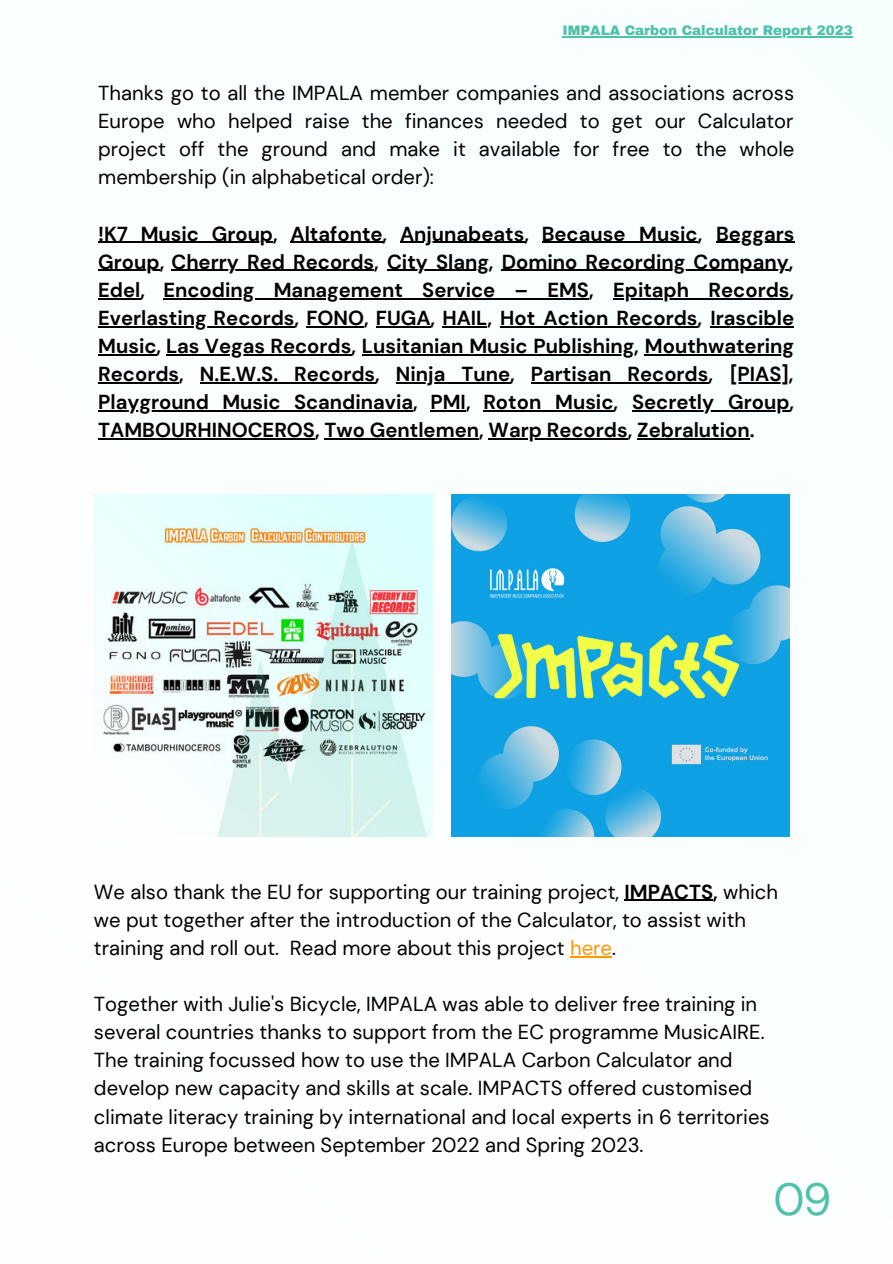
<style>
.page{position:relative;width:893px;height:1264px;background:#fff}
.page>*{position:absolute;margin:0;border:0;box-sizing:border-box;transform-origin:0 0}
.t1{font:45px "DM Sans";color:#4ec2a9}
.t2{font:20.25px/28px "DM Sans";color:#000}
.t3{font:700 20.25px/28px "DM Sans";color:#000;text-align:justify}
.t4{font:900 13.5px "Archivo";color:#4ec2a9}
.s1{font-weight:700}
.s2{color:#f90}
</style>
<div class="page">
<img style="left:93px;top:36px;width:760px;height:922px">
<img style="left:94px;top:494px;width:338px;height:342px">
<img style="left:451px;top:494px;width:338px;height:342px">
<hr style="left:98px;top:242px;width:175px;height:1px;background:#000">
<hr style="left:290px;top:242px;width:92px;height:1px;background:#000">
<hr style="left:400px;top:242px;width:124px;height:1px;background:#000">
<hr style="left:541px;top:242px;width:156px;height:1px;background:#000">
<hr style="left:716px;top:242px;width:78px;height:1px;background:#000">
<hr style="left:98px;top:270px;width:62px;height:1px;background:#000">
<hr style="left:171px;top:270px;width:203px;height:1px;background:#000">
<hr style="left:387px;top:270px;width:102px;height:1px;background:#000">
<hr style="left:502px;top:270px;width:286px;height:1px;background:#000">
<hr style="left:98px;top:298px;width:42px;height:1px;background:#000">
<hr style="left:163px;top:298px;width:426px;height:1px;background:#000">
<hr style="left:613px;top:298px;width:176px;height:1px;background:#000">
<hr style="left:98px;top:326px;width:196px;height:1px;background:#000">
<hr style="left:306px;top:326px;width:58px;height:1px;background:#000">
<hr style="left:376px;top:326px;width:54px;height:1px;background:#000">
<hr style="left:442px;top:326px;width:45px;height:1px;background:#000">
<hr style="left:500px;top:326px;width:197px;height:1px;background:#000">
<hr style="left:710px;top:326px;width:84px;height:1px;background:#000">
<hr style="left:98px;top:354px;width:59px;height:1px;background:#000">
<hr style="left:166px;top:354px;width:185px;height:1px;background:#000">
<hr style="left:362px;top:354px;width:272px;height:1px;background:#000">
<hr style="left:644px;top:354px;width:149px;height:1px;background:#000">
<hr style="left:98px;top:382px;width:81px;height:1px;background:#000">
<hr style="left:200px;top:382px;width:175px;height:1px;background:#000">
<hr style="left:396px;top:382px;width:114px;height:1px;background:#000">
<hr style="left:531px;top:382px;width:177px;height:1px;background:#000">
<hr style="left:730px;top:382px;width:58px;height:1px;background:#000">
<hr style="left:98px;top:410px;width:315px;height:1px;background:#000">
<hr style="left:430px;top:410px;width:36px;height:1px;background:#000">
<hr style="left:483px;top:410px;width:130px;height:1px;background:#000">
<hr style="left:632px;top:410px;width:157px;height:1px;background:#000">
<hr style="left:98px;top:438px;width:217px;height:1px;background:#000">
<hr style="left:324px;top:438px;width:155px;height:1px;background:#000">
<hr style="left:488px;top:438px;width:139px;height:1px;background:#000">
<hr style="left:637px;top:438px;width:112px;height:1px;background:#000">
<hr style="left:562px;top:36px;width:290px;height:1px;background:#4ec2a9">
<hr style="left:624px;top:899px;width:89px;height:1px;background:#000">
<hr style="left:570px;top:956px;width:42px;height:1px;background:#f90">
<p class="t4" style="left:562px;top:22px;width:292px">IMPALA Carbon Calculator Report 2023</p>
<p class="t2" style="left:98px;top:79px;width:697px;text-align:justify">Thanks go to all the IMPALA member companies and associations across Europe who helped raise the finances needed to get our Calculator project off the ground and make it available for free to the whole membership (in alphabetical order):</p>
<p class="t3" style="left:98px;top:219px;width:697px">!K7 Music Group, Altafonte, Anjunabeats, Because Music, Beggars Group, Cherry Red Records, City Slang, Domino Recording Company, Edel, Encoding Management Service – EMS, Epitaph Records, Everlasting Records, FONO, FUGA, HAIL, Hot Action Records, Irascible Music, Las Vegas Records, Lusitanian Music Publishing, Mouthwatering Records, N.E.W.S. Records, Ninja Tune, Partisan Records, [PIAS], Playground Music Scandinavia, PMI, Roton Music, Secretly Group, TAMBOURHINOCEROS, Two Gentlemen, Warp Records, Zebralution.</p>
<p class="t2" style="left:94px;top:877px;width:685px">We also thank the EU for supporting our training project, <span class="s1">IMPACTS,</span> which we put together after the introduction of the Calculator, to assist with training and roll out. Read more about this project <span class="s2">here</span>.</p>
<p class="t2" style="left:94px;top:989px;width:677px">Together with Julie's Bicycle, IMPALA was able to deliver free training in several countries thanks to support from the EC programme MusicAIRE.<br>The training focussed how to use the IMPALA Carbon Calculator and develop new capacity and skills at scale. IMPACTS offered customised climate literacy training by international and local experts in 6 territories across Europe between September 2022 and Spring 2023.</p>
<h1 class="t1" style="left:773px;top:1171px;width:60px">09</h1>
</div>
